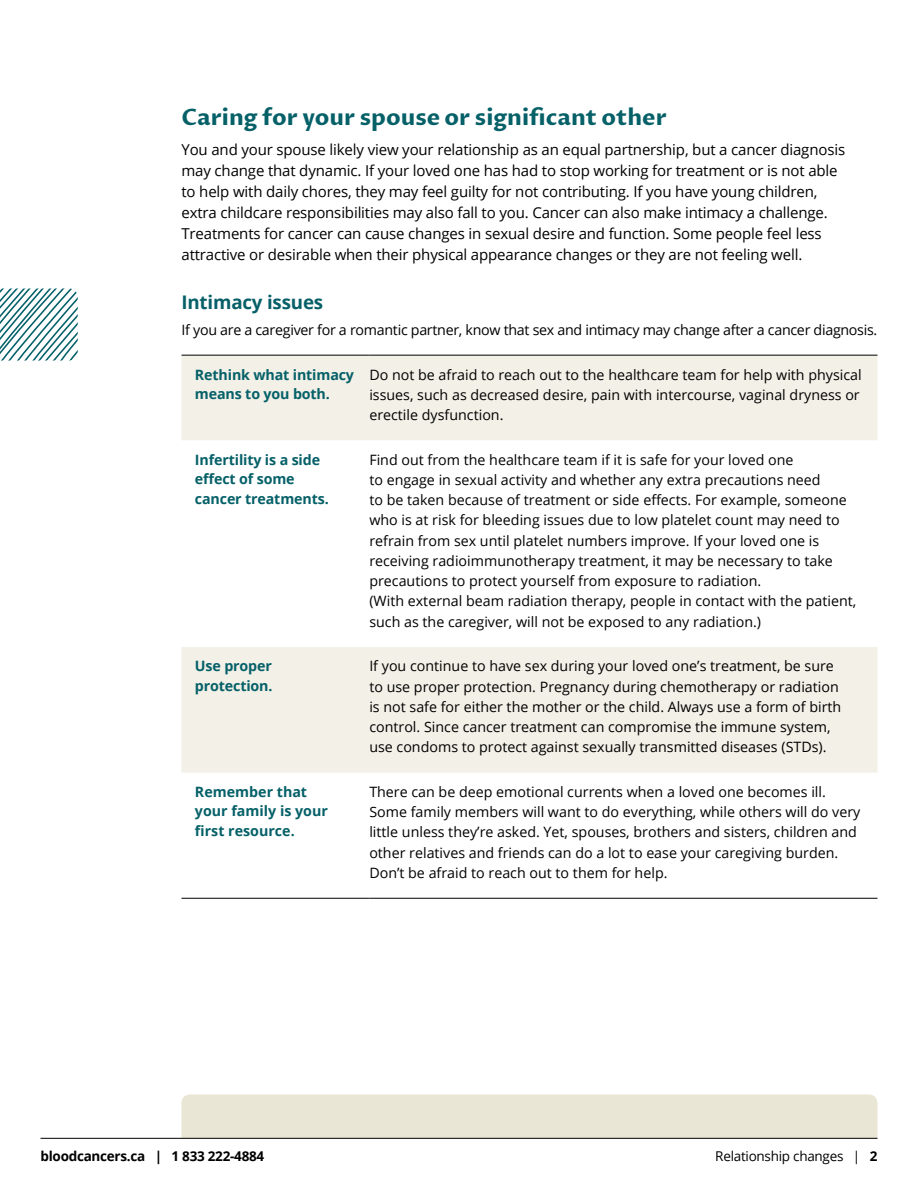
<style>
.page{position:relative;width:918px;height:1188px;background:#fff}
.page>*{position:absolute;margin:0;border:0;box-sizing:border-box;transform-origin:0 0}
.t1{font:700 22.5px "Proza Libre";color:#056068}
.t2{font:700 18.75px "Open Sans";letter-spacing:-.01em;color:#076068}
.t3{font:15px/21px "Open Sans";letter-spacing:-.01em;color:#000}
.t4{font:14.25px/20.2px "Open Sans";color:#000}
.t5{font:700 14.25px/19.5px "Open Sans";letter-spacing:-.01em;color:#056068}
.t6{font:14.25px "Open Sans";letter-spacing:-.02em;color:#000}
.t7{font:700 13.5px "Open Sans";letter-spacing:-.02em;color:#000}
.t8{font:13.5px "Open Sans";letter-spacing:-.02em;color:#000}
.s1{font-weight:700}
</style>
<div class="page">
<div style="left:181px;top:1094px;width:697px;height:44px;background:#e9e6d5"></div>
<svg style="left:0;top:288px;width:78px;height:73px"></svg>
<svg style="left:181px;top:356px;width:697px;height:417px"></svg>
<hr style="left:181px;top:355px;width:188px;height:1px;background:#000">
<hr style="left:369px;top:355px;width:509px;height:1px;background:#000">
<hr style="left:181px;top:898px;width:188px;height:1px;background:#000">
<hr style="left:369px;top:898px;width:509px;height:1px;background:#000">
<hr style="left:40px;top:1138px;width:838px;height:1px;background:#000">
<h1 class="t1" style="left:181px;top:103px;width:487px">Caring for your spouse or significant other</h1>
<p class="t3" style="left:181px;top:138px;width:665px">You and your spouse likely view your relationship as an equal partnership, but a cancer diagnosis may change that dynamic. If your loved one has had to stop working for treatment or is not able to help with daily chores, they may feel guilty for not contributing. If you have young children, extra childcare responsibilities may also fall to you. Cancer can also make intimacy a challenge.<br>Treatments for cancer can cause changes in sexual desire and function. Some people feel less attractive or desirable when their physical appearance changes or they are not feeling well.</p>
<h2 class="t2" style="left:181px;top:289px;width:143px">Intimacy issues</h2>
<p class="t6" style="left:181px;top:321px;width:697px">If you are a caregiver for a romantic partner, know that sex and intimacy may change after a cancer diagnosis.</p>
<p class="t5" style="left:195px;top:364px;width:161px">Rethink what intimacy means to you both.</p>
<p class="t4" style="left:369px;top:364px;width:494px">Do not be afraid to reach out to the healthcare team for help with physical issues, such as decreased desire, pain with intercourse, vaginal dryness or erectile dysfunction.</p>
<p class="t5" style="left:195px;top:449px;width:135px">Infertility is a side effect of some cancer treatments.</p>
<p class="t4" style="left:369px;top:449px;width:488px">Find out from the healthcare team if it is safe for your loved one<br>to engage in sexual activity and whether any extra precautions need<br>to be taken because of treatment or side effects. For example, someone who is at risk for bleeding issues due to low platelet count may need to refrain from sex until platelet numbers improve. If your loved one is receiving radioimmunotherapy treatment, it may be necessary to take precautions to protect yourself from exposure to radiation.<br>(With external beam radiation therapy, people in contact with the patient, such as the caregiver, will not be exposed to any radiation.)</p>
<p class="t5" style="left:195px;top:656px;width:79px">Use proper protection.</p>
<p class="t4" style="left:369px;top:656px;width:473px">If you continue to have sex during your loved one’s treatment, be sure to use proper protection. Pregnancy during chemotherapy or radiation is not safe for either the mother or the child. Always use a form of birth control. Since cancer treatment can compromise the immune system, use condoms to protect against sexually transmitted diseases (STDs).</p>
<p class="t5" style="left:195px;top:782px;width:134px">Remember that your family is your first resource.</p>
<p class="t4" style="left:369px;top:781px;width:493px">There can be deep emotional currents when a loved one becomes ill.<br>Some family members will want to do everything, while others will do very little unless they’re asked. Yet, spouses, brothers and sisters, children and other relatives and friends can do a lot to ease your caregiving burden.<br>Don’t be afraid to reach out to them for help.</p>
<p class="t7" style="left:40px;top:1147px;width:225px">bloodcancers.ca | 1 833 222-4884</p>
<p class="t8" style="left:715px;top:1147px;width:164px">Relationship changes | <span class="s1">2</span></p>
</div>
